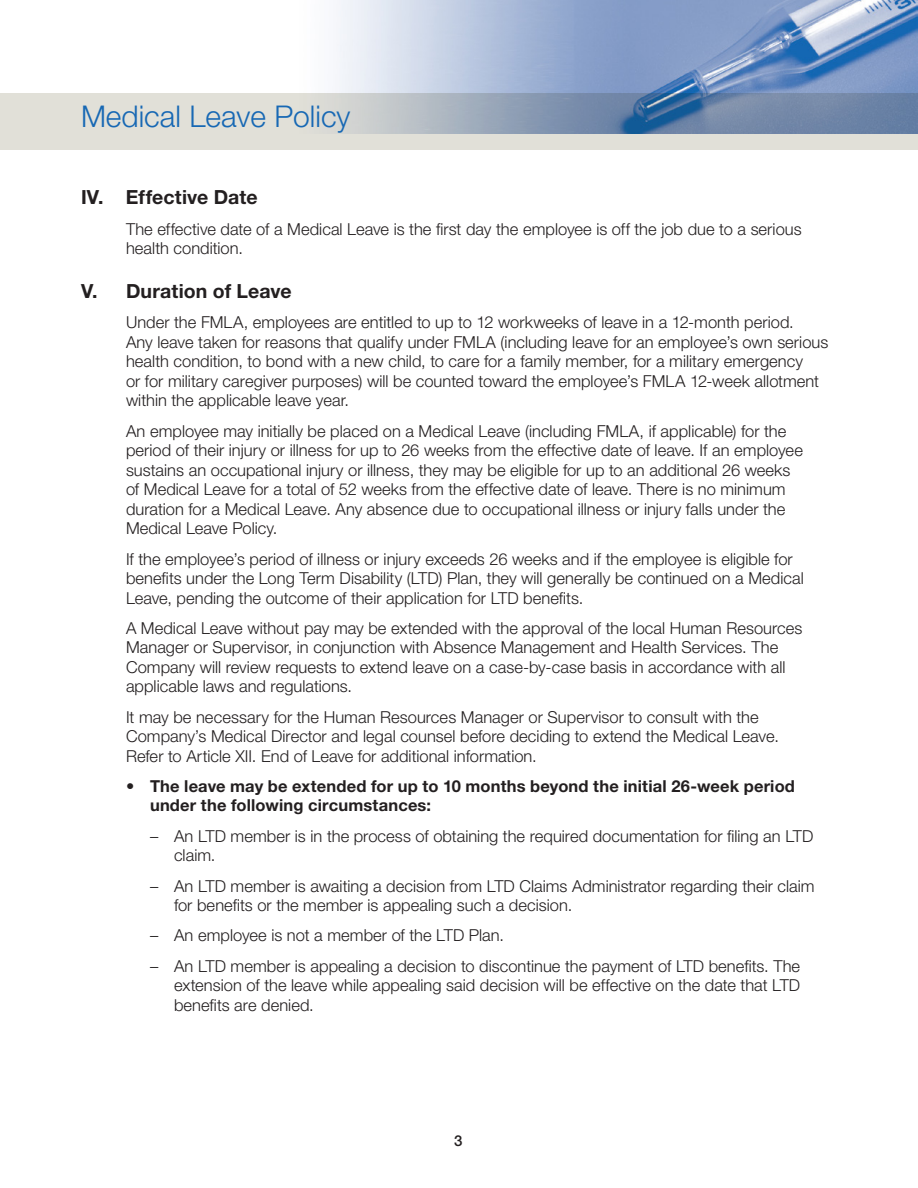
<style>
.page{position:relative;width:918px;height:1188px;background:#fff}
.page>*{position:absolute;margin:0;border:0;box-sizing:border-box;transform-origin:0 0}
.t1{font:300 30px "Helvetica Neue";color:#1768b4}
.HD_1{font:700 19.5px "Helvetica Neue";letter-spacing:.005em;color:#231f20}
.HD_1_Body{font:300 16.5px/19.5px "Helvetica Neue";color:#231f20}
.HD_1_Indent_2{font:300 16.5px/19.5px "Helvetica Neue";color:#231f20}
.HD_1_Indent_1{font:700 16.5px/19.5px "Helvetica Neue";letter-spacing:.01em;color:#231f20}
.t2{font:500 15px "Helvetica Neue";color:#231f20}
.s1{font-weight:300}
</style>
<div class="page">
<div style="left:0;top:93px;width:918px;height:57px;background:#e1e0d8"></div>
<img style="left:335px;top:0;width:583px;height:133px">
<h1 class="t1" style="left:81px;top:98px;width:271px">Medical Leave Policy</h1>
<p class="HD_1" style="left:81px;top:185px;width:178px">IV. Effective Date</p>
<p class="HD_1_Body" style="left:126px;top:219px;width:677px">The effective date of a Medical Leave is the first day the employee is off the job due to a serious health condition.</p>
<p class="HD_1" style="left:81px;top:279px;width:212px">V. Duration of Leave</p>
<p class="HD_1_Body" style="left:126px;top:312px;width:704px">Under the FMLA, employees are entitled to up to 12 workweeks of leave in a 12-month period.<br>Any leave taken for reasons that qualify under FMLA (including leave for an employee’s own serious health condition, to bond with a new child, to care for a family member, for a military emergency<br>or for military caregiver purposes) will be counted toward the employee’s FMLA 12-week allotment within the applicable leave year.</p>
<p class="HD_1_Body" style="left:126px;top:421px;width:678px">An employee may initially be placed on a Medical Leave (including FMLA, if applicable) for the period of their injury or illness for up to 26 weeks from the effective date of leave. If an employee sustains an occupational injury or illness, they may be eligible for up to an additional 26 weeks of Medical Leave for a total of 52 weeks from the effective date of leave. There is no minimum duration for a Medical Leave. Any absence due to occupational illness or injury falls under the Medical Leave Policy.</p>
<p class="HD_1_Body" style="left:126px;top:549px;width:679px">If the employee’s period of illness or injury exceeds 26 weeks and if the employee is eligible for benefits under the Long Term Disability (LTD) Plan, they will generally be continued on a Medical<br>Leave, pending the outcome of their application for LTD benefits.</p>
<p class="HD_1_Body" style="left:126px;top:618px;width:678px">A Medical Leave without pay may be extended with the approval of the local Human Resources Manager or Supervisor, in conjunction with Absence Management and Health Services. The Company will review requests to extend leave on a case-by-case basis in accordance with all applicable laws and regulations.</p>
<p class="HD_1_Body" style="left:126px;top:707px;width:654px">It may be necessary for the Human Resources Manager or Supervisor to consult with the<br>Company’s Medical Director and legal counsel before deciding to extend the Medical Leave.<br>Refer to Article XII. End of Leave for additional information.</p>
<p class="HD_1_Indent_1" style="left:150px;top:776px;width:646px;text-indent:-24px"><span class="s1">•</span> The leave may be extended for up to 10 months beyond the initial 26-week period under the following circumstances:</p>
<p class="HD_1_Indent_2" style="left:174px;top:826px;width:641px;text-indent:-24px">– An LTD member is in the process of obtaining the required documentation for filing an LTD claim.</p>
<p class="HD_1_Indent_2" style="left:174px;top:876px;width:642px;text-indent:-24px">– An LTD member is awaiting a decision from LTD Claims Administrator regarding their claim for benefits or the member is appealing such a decision.</p>
<p class="HD_1_Indent_2" style="left:150px;top:925px;width:356px">– An employee is not a member of the LTD Plan.</p>
<p class="HD_1_Indent_2" style="left:174px;top:956px;width:628px;text-align:justify;text-indent:-24px">– An LTD member is appealing a decision to discontinue the payment of LTD benefits. The extension of the leave while appealing said decision will be effective on the date that LTD benefits are denied.</p>
<p class="t2" style="left:454px;top:1131px;width:10px">3</p>
</div>
